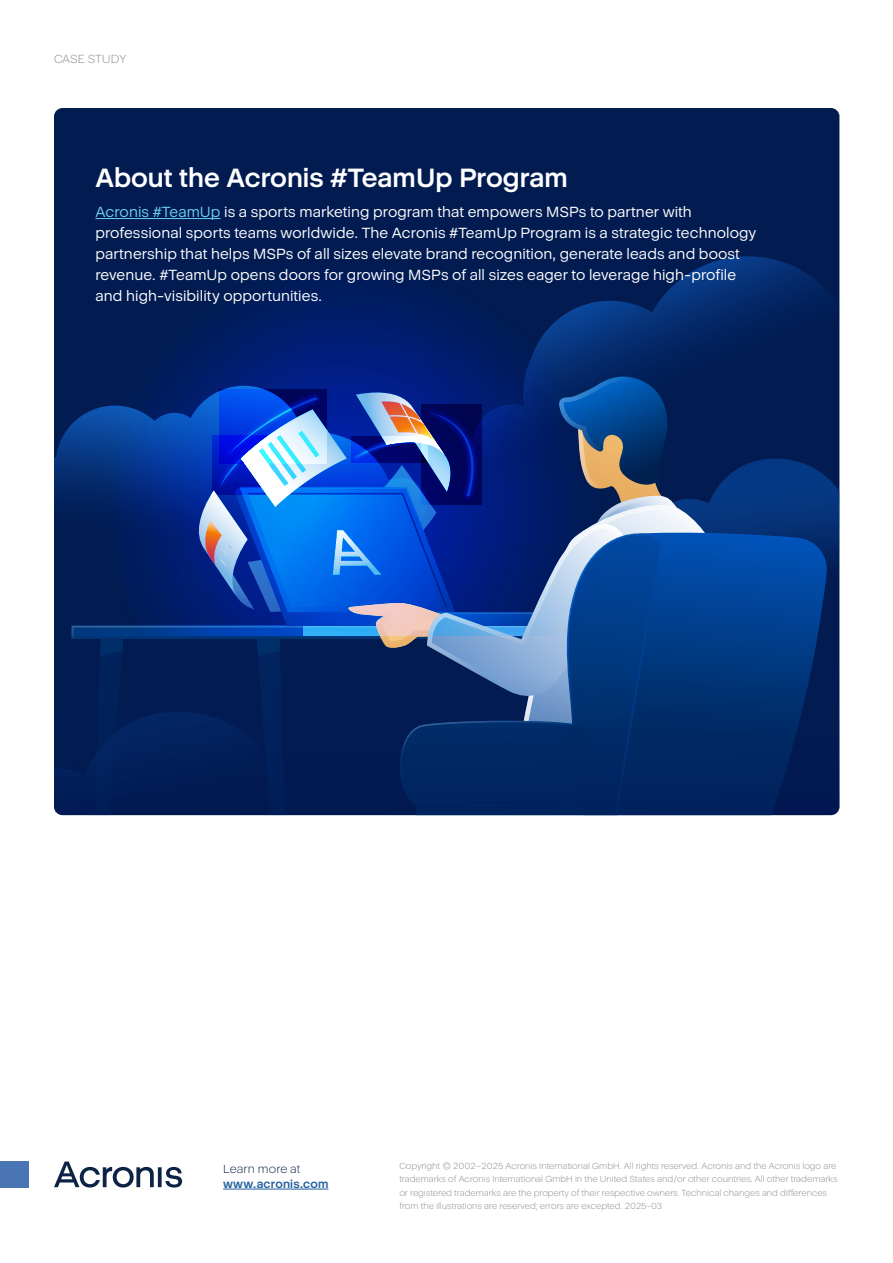
<style>
.page{position:relative;width:893px;height:1263px;background:#fff}
.page>*{position:absolute;margin:0;border:0;box-sizing:border-box;transform-origin:0 0}
.t1{font:700 27px "Acronis Cyber";color:#fff}
.t2{font:15px/21px "Acronis Cyber";letter-spacing:.005em;color:#fff}
.t3{font:700 12px "Acronis Cyber";letter-spacing:.015em;color:#215e9e}
.t4{font:300 12px "Acronis Cyber";letter-spacing:.01em;color:#0d2345}
.t5{font:12px "Acronis Cyber VF";letter-spacing:-.01em;color:#8f8e87}
.t6{font:300 9px/13.5px "Acronis Cyber";color:#8f8e87}
.s1{color:#6dcff6}
</style>
<div class="page">
<hr style="left:223px;top:1189px;width:105px;height:1px;background:#215e9e">
<div style="left:0;top:1161px;width:28px;height:26px;background:#4975b4"></div>
<svg style="left:54px;top:1161px;width:128px;height:26px"></svg>
<div style="left:54px;top:108px;width:785px;height:269px;background:#021c52"></div>
<svg style="left:591px;top:256px;width:248px;height:121px;background:#032562"></svg>
<svg style="left:54px;top:377px;width:785px;height:240px;background:#123d7c"></svg>
<svg style="left:591px;top:266px;width:13px;height:351px;background:#305587"></svg>
<svg style="left:81px;top:242px;width:498px;height:375px;background:#021f57"></svg>
<svg style="left:94px;top:254px;width:497px;height:363px;background:#13398b"></svg>
<svg style="left:54px;top:617px;width:785px;height:198px;background:#0b2f69"></svg>
<hr style="left:95px;top:218px;width:126px;height:1px;background:#6dcff6">
<p class="t5" style="left:54px;top:52px;width:74px">CASE STUDY</p>
<h1 class="t1" style="left:95px;top:161px;width:474px">About the Acronis #TeamUp Program</h1>
<p class="t2" style="left:95px;top:201px;width:662px"><span class="s1">Acronis #TeamUp</span> is a sports marketing program that empowers MSPs to partner with professional sports teams worldwide. The Acronis #TeamUp Program is a strategic technology partnership that helps MSPs of all sizes elevate brand recognition, generate leads and boost revenue. #TeamUp opens doors for growing MSPs of all sizes eager to leverage high-profile and high-visibility opportunities.</p>
<p class="t4" style="left:223px;top:1162px;width:79px">Learn more at</p>
<p class="t3" style="left:223px;top:1176px;width:107px">www.acronis.com</p>
<p class="t6" style="left:399px;top:1159px;width:440px">Copyright © 2002–2025 Acronis International GmbH. All rights reserved. Acronis and the Acronis logo are trademarks of Acronis International GmbH in the United States and/or other countries. All other trademarks or registered trademarks are the property of their respective owners. Technical changes and differences from the illustrations are reserved; errors are excepted. 2025-03</p>
</div>
